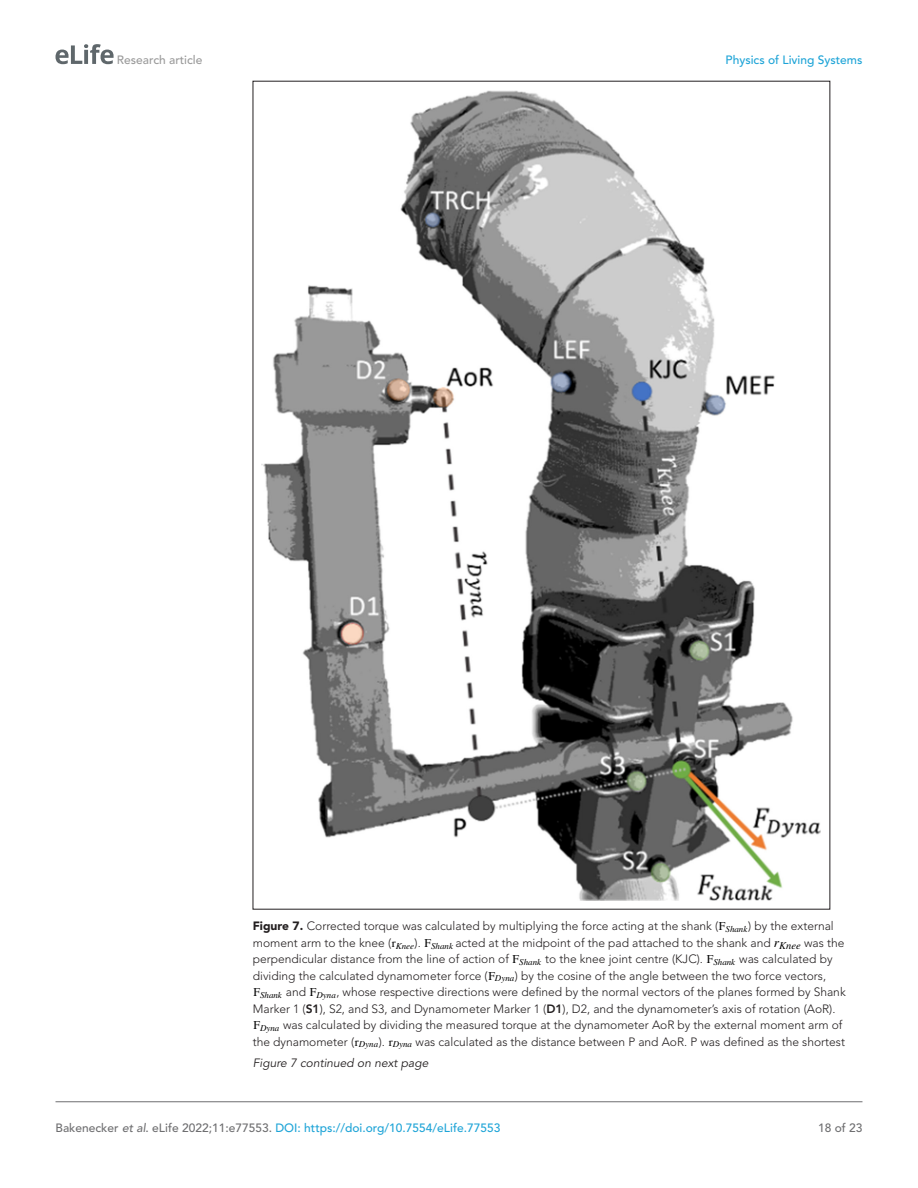
<style>
.page{position:relative;width:918px;height:1188px;background:#fff}
.page>*{position:absolute;margin:0;border:0;box-sizing:border-box;transform-origin:0 0}
.t1{font:300 12px/16.5px "Avenir LT Std";color:#231f20}
.t2{font:500 12px "Avenir LT Std";color:#1ea4d7}
.t3{font:italic 12px "Avenir LT Std";color:#231f20}
.t4{font:500 12px "Avenir LT Std";color:#9a9a9a}
.t5{font:500 12px "Avenir LT Std";color:#6e6e70}
.s1{font-weight:900}
.s2{font-family:"STIX General";font-weight:400;color:#000}
.s3{font-family:"STIX General";font-weight:400;font-style:italic;font-size:13.5px;color:#000}
.s4{font-weight:800}
.s5{color:#6e6e70}
.s6{font-style:italic;color:#6e6e70}
</style>
<div class="page">
<svg style="left:56px;top:44px;width:58px;height:20px"></svg>
<hr style="left:56px;top:1101px;width:806px;height:1px;background:#6e6e70">
<img style="left:262px;top:90px;width:559px;height:810px">
<p class="t4" style="left:117px;top:53px;width:87px">Research article</p>
<p class="t2" style="left:726px;top:53px;width:138px">Physics of Living Systems</p>
<p class="t1" style="left:253px;top:918px;width:594px"><span class="s1">Figure 7.</span> Corrected torque was calculated by multiplying the force acting at the shank (<span class="s2">F</span><sub>Shank</sub>) by the external moment arm to the knee (<span class="s2">r</span><sub>Knee</sub>). <span class="s2">F</span><sub>Shank</sub> acted at the midpoint of the pad attached to the shank and <span class="s3">r</span><sub>Knee</sub> was the perpendicular distance from the line of action of <span class="s2">F</span><sub>Shank</sub> to the knee joint centre (KJC). <span class="s2">F</span><sub>Shank</sub> was calculated by dividing the calculated dynamometer force (<span class="s2">F</span><sub>Dyna</sub>) by the cosine of the angle between the two force vectors, <span class="s2">F</span><sub>Shank</sub> and <span class="s2">F</span><sub>Dyna</sub>, whose respective directions were defined by the normal vectors of the planes formed by Shank Marker 1 (<span class="s4">S1</span>), S2, and S3, and Dynamometer Marker 1 (<span class="s4">D1</span>), D2, and the dynamometer’s axis of rotation (AoR).<br><span class="s2">F</span><sub>Dyna</sub> was calculated by dividing the measured torque at the dynamometer AoR by the external moment arm of the dynamometer (<span class="s2">r</span><sub>Dyna</sub>). <span class="s2">r</span><sub>Dyna</sub> was calculated as the distance between P and AoR. P was defined as the shortest</p>
<p class="t3" style="left:253px;top:1056px;width:177px">Figure 7 continued on next page</p>
<p class="t2" style="left:56px;top:1121px;width:446px"><span class="s5">Bakenecker</span> <span class="s6">et al</span><span class="s5">. eLife 2022;11:e77553.</span> DOI: https://doi.org/10.7554/eLife.77553</p>
<p class="t5" style="left:818px;top:1121px;width:46px">18 of 23</p>
</div>
